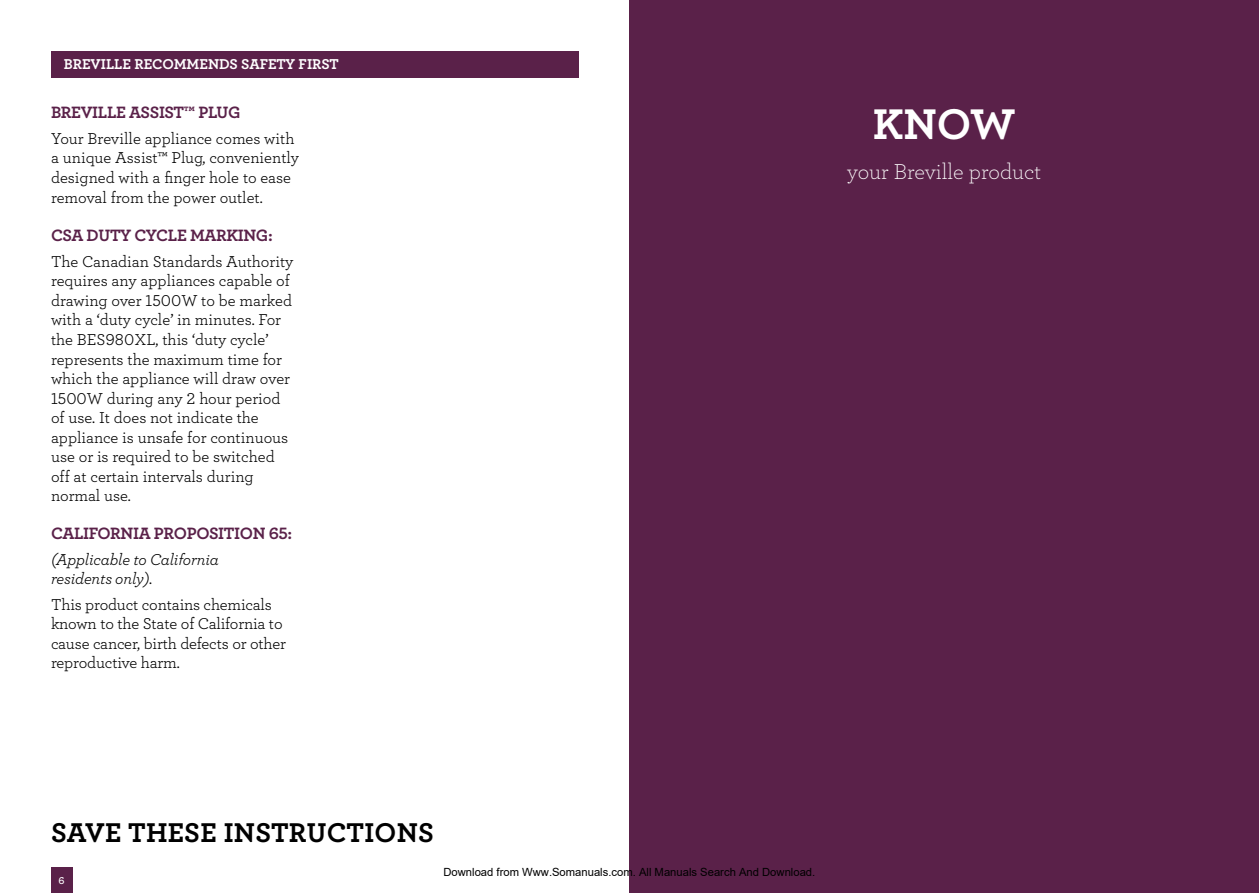
<style>
.page{position:relative;width:1259px;height:893px;background:#fff}
.page>*{position:absolute;margin:0;border:0;box-sizing:border-box;transform-origin:0 0}
.t1{font:45px "Archer Bold LF";color:#fff}
.t2{font:28.5px "Archer Bold LF";letter-spacing:.005em;color:#000}
.t3{font:22.5px "Archer Light LF";color:#fff}
.t4{font:17.25px "Archer Bold LF";letter-spacing:-.02em;color:#5a2149}
.t5{font:16.5px/19.5px "Archer Book LF";color:#000}
.t6{font:16.5px/19.5px "Archer Book LF Italic";letter-spacing:-.01em;color:#000}
.t7{font:15px "Archer Bold LF";color:#fff}
.t8{font:11.25px "Arial";color:#000}
.t9{font:10.5px "Archer Semibold LF";color:#fff}
</style>
<div class="page">
<div style="left:629px;top:0;width:630px;height:893px;background:#5a2149"></div>
<div style="left:51px;top:867px;width:21px;height:26px;background:#5a2149"></div>
<div style="left:51px;top:51px;width:527px;height:27px;background:#5a2149"></div>
<p class="t7" style="left:64px;top:55px;width:46px">BREVILLE</p>
<p class="t7" style="left:134px;top:55px;width:10px">REC</p>
<p class="t7" style="left:162px;top:55px;width:24px">OMME</p>
<p class="t7" style="left:208px;top:55px;width:132px">NDS SAFETY FIRST</p>
<p class="t4" style="left:51px;top:101px;width:191px">BREVILLE ASSIST™ PLUG</p>
<p class="t5" style="left:51px;top:128px;width:249px;line-height:20px">Your Breville appliance comes with a unique Assist™ Plug, conveniently designed with a finger hole to ease removal from the power outlet.</p>
<p class="t4" style="left:51px;top:225px;width:116px">CSA DUTY CYCLE</p>
<p class="t4" style="left:190px;top:225px;width:25px">MARKI</p>
<p class="t4" style="left:243px;top:225px;width:31px">NG:</p>
<p class="t5" style="left:51px;top:251px;width:244px">The Canadian Standards Authority requires any appliances capable of drawing over 1500W to be marked with a ‘duty cycle’ in minutes. For the BES980XL, this ‘duty cycle’ represents the maximum time for which the appliance will draw over<br>1500W during any 2 hour period of use. It does not indicate the appliance is unsafe for continuous use or is required to be switched off at certain intervals during normal use.</p>
<p class="t4" style="left:51px;top:522px;width:243px">CALIFORNIA PROPOSITION 65:</p>
<p class="t6" style="left:51px;top:549px;width:169px">(Applicable to California residents only).</p>
<p class="t5" style="left:51px;top:594px;width:236px">This product contains chemicals known to the State of California to cause cancer, birth defects or other reproductive harm.</p>
<h1 class="t1" style="left:872px;top:96px;width:145px">KNOW</h1>
<h3 class="t3" style="left:847px;top:158px;width:195px">your Breville product</h3>
<h2 class="t2" style="left:51px;top:815px;width:384px">SAVE THESE INSTRUCTIONS</h2>
<p class="t9" style="left:59px;top:874px;width:8px">6</p>
<p class="t8" style="left:443px;top:865px;width:373px">Download from Www.Somanuals.com. All Manuals Search And Download.</p>
</div>
